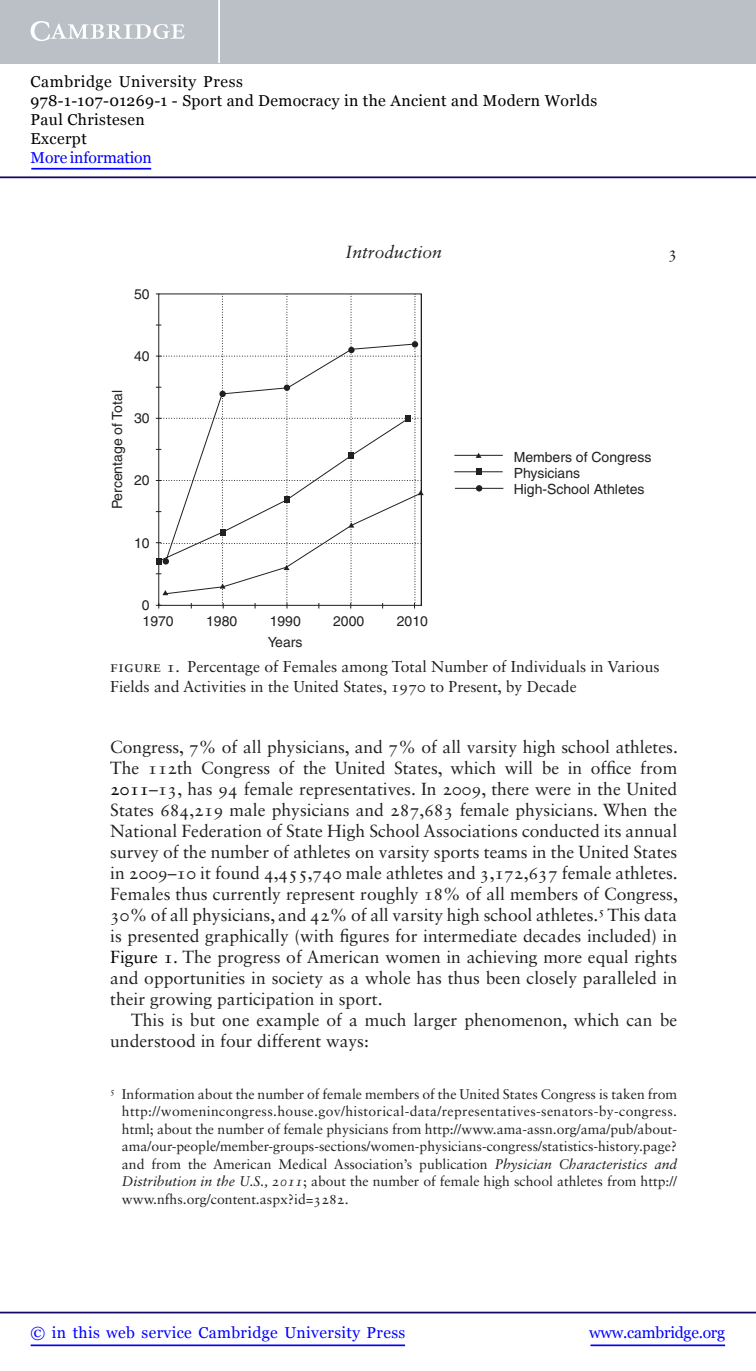
<style>
.page{position:relative;width:756px;height:1371px;background:#fff}
.page>*{position:absolute;margin:0;border:0;box-sizing:border-box;transform-origin:0 0}
.t1{font:17.5px "Sabon LT Std";color:#231f20}
.t2{font:italic 17.5px "Sabon LT Std";color:#231f20}
.t3{font:16.62px "Sabon LT Std";color:#231f20}
.t4{font:15.75px/19.2px "Sabon LT Std";color:#231f20}
.t5{font:15.75px/18.9px "Georgia";letter-spacing:.025em;color:#000}
.t6{font:15.75px "Georgia";letter-spacing:.025em;color:#00f}
.t7{font:15.75px "Georgia";letter-spacing:-.015em;color:#00f}
.t8{font:15.75px "Georgia";letter-spacing:-.01em;color:#00f}
.t9{font:14px/17.5px "Sabon LT Std";color:#231f20;text-align:justify}
.t10{font:14px/15.9px "Helvetica";color:#231f20}
.s1{color:#000}
.s2{font-style:italic}
</style>
<div class="page">
<hr style="left:591px;top:1344px;width:134px;height:1px;background:#00f">
<hr style="left:0;top:1311px;width:756px;height:2px;background:#150666">
<hr style="left:31px;top:1344px;width:374px;height:1px;background:#00f">
<div style="left:0;top:0;width:756px;height:63px;background:#bac0c6"></div>
<svg style="left:31px;top:21px;width:154px;height:20px"></svg>
<hr style="left:218px;top:0;width:2px;height:63px;background:#fff">
<hr style="left:0;top:176px;width:756px;height:2px;background:#150666">
<hr style="left:31px;top:168px;width:120px;height:1px;background:#00f">
<hr style="left:454px;top:455px;width:49px;height:1px;background:#231f20">
<hr style="left:454px;top:471px;width:49px;height:1px;background:#231f20">
<hr style="left:455px;top:488px;width:48px;height:1px;background:#231f20">
<svg style="left:476px;top:453px;width:6px;height:5px"></svg>
<svg style="left:476px;top:469px;width:5px;height:6px"></svg>
<svg style="left:156px;top:294px;width:268px;height:312px"></svg>
<svg style="left:476px;top:485px;width:6px;height:6px"></svg>
<p class="t5" style="left:31px;top:72px;width:568px">Cambridge University Press<br>978-1-107-01269-1 - Sport and Democracy in the Ancient and Modern Worlds<br>Paul Christesen<br>Excerpt</p>
<p class="t8" style="left:31px;top:148px;width:123px">More information</p>
<p class="t10" style="left:134px;top:286px;width:17px">50</p>
<p class="t10" style="left:134px;top:348px;width:17px">40</p>
<p class="t10" style="left:109px;top:509px;width:121px;rotate:-90deg">Percentage of Total</p>
<p class="t10" style="left:134px;top:410px;width:17px">30</p>
<p class="t10" style="left:134px;top:472px;width:17px">20</p>
<p class="t10" style="left:134px;top:534px;width:17px">10</p>
<p class="t2" style="left:346px;top:242px;width:98px">Introduction</p>
<p class="t3" style="left:668px;top:242px;width:11px">3</p>
<p class="t10" style="left:514px;top:449px;width:139px">Members of Congress<br>Physicians<br>High-School Athletes</p>
<p class="t10" style="left:142px;top:596px;width:33px;line-height:16.6px">0<br>1970</p>
<p class="t10" style="left:206px;top:613px;width:33px">1980</p>
<p class="t10" style="left:268px;top:611px;width:36px;line-height:20.7px">1990<br>Years</p>
<p class="t10" style="left:333px;top:613px;width:33px">2000</p>
<p class="t10" style="left:397px;top:613px;width:33px">2010</p>
<p class="t4" style="left:110px;top:657px;width:551px">Figure 1. Percentage of Females among Total Number of Individuals in Various<br>Fields and Activities in the United States, 1970 to Present, by Decade</p>
<p class="t1" style="left:110px;top:736px;width:569px">Congress, 7% of all physicians, and 7% of all varsity high school athletes.</p>
<p class="t1" style="left:110px;top:757px;width:568px">The 112th Congress of the United States, which will be in office from</p>
<p class="t1" style="left:110px;top:778px;width:568px"><span class="s1">2011</span>–13, has 94 female representatives. In 2009, there were in the United</p>
<p class="t1" style="left:110px;top:799px;width:568px">States 684,219 male physicians and 287,683 female physicians. When the</p>
<p class="t1" style="left:110px;top:820px;width:568px">National Federation of State High School Associations conducted its annual</p>
<p class="t1" style="left:110px;top:841px;width:569px">survey of the number of athletes on varsity sports teams in the United States</p>
<p class="t1" style="left:110px;top:862px;width:569px">in 2009–10 it found 4,455,740 male athletes and 3,172,637 female athletes.</p>
<p class="t1" style="left:110px;top:883px;width:569px">Females thus currently represent roughly 18% of all members of Congress,</p>
<p class="t1" style="left:110px;top:904px;width:568px">30% of all physicians, and 42% of all varsity high school athletes.<sup>5</sup> This data</p>
<p class="t1" style="left:110px;top:925px;width:569px">is presented graphically (with figures for intermediate decades included) in</p>
<p class="t1" style="left:110px;top:946px;width:568px"><span class="s1">Figure 1</span>. The progress of American women in achieving more equal rights</p>
<p class="t1" style="left:110px;top:967px;width:569px">and opportunities in society as a whole has thus been closely paralleled in</p>
<p class="t1" style="left:110px;top:988px;width:274px">their growing participation in sport.</p>
<p class="t1" style="left:131px;top:1009px;width:547px">This is but one example of a much larger phenomenon, which can be</p>
<p class="t1" style="left:110px;top:1030px;width:260px">understood in four different ways:</p>
<p class="t9" style="left:122px;top:1084px;width:557px;text-indent:-12px"><sup>5</sup> Information about the number of female members of the United States Congress is taken from http://womenincongress.house.gov/historical-data/representatives-senators-by-congress. html; about the number of female physicians from http://www.ama-assn.org/ama/pub/about&shy;ama/our-people/member-groups-sections/women-physicians-congress/statistics-history.page? and from the American Medical Association’s publication <span class="s2">Physician Characteristics and Distribution in the U.S., 2011</span>; about the number of female high school athletes from http:// www.nfhs.org/content.aspx?id=3282.</p>
<p class="t6" style="left:31px;top:1323px;width:376px">© in this web service Cambridge University Press</p>
<p class="t7" style="left:589px;top:1323px;width:137px">www.cambridge.org</p>
</div>
